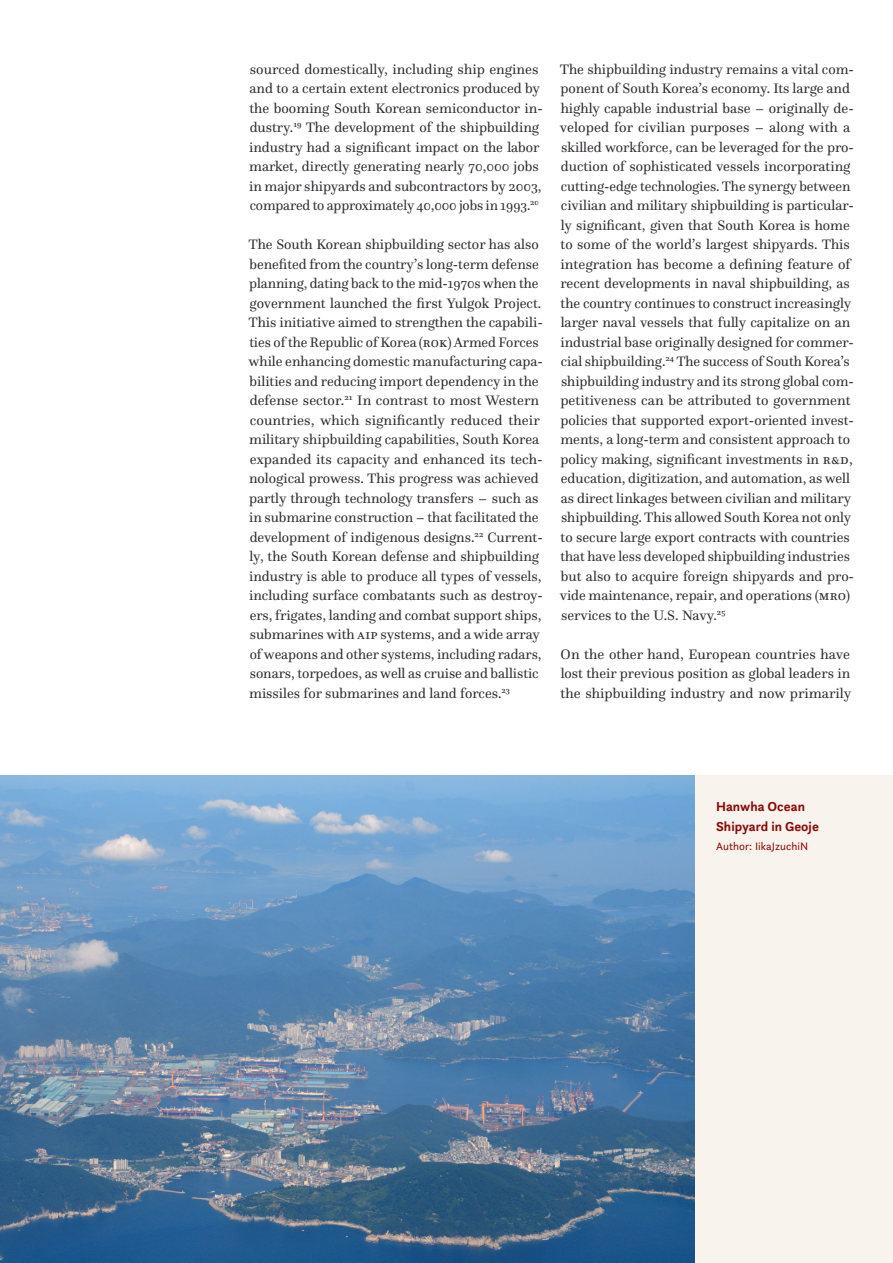
<style>
.page{position:relative;width:893px;height:1263px;background:#fff}
.page>*{position:absolute;margin:0;border:0;box-sizing:border-box;transform-origin:0 0}
.body{font:14.25px/19.5px "Questa";color:#2f2c30}
.caption-foto{font:700 13.5px/19.5px "Questa Sans";letter-spacing:.005em;color:#8b090a}
.infographic-small{font:11.25px "Questa Sans";color:#8b090a}
</style>
<div class="page">
<div style="left:0;top:776px;width:893px;height:487px;background:#f8f3ec"></div>
<img style="left:0;top:776px;width:695px;height:487px">
<p class="body" style="left:249px;top:59px;width:295px">sourced domestically, including ship engines and to a certain extent electronics produced by the booming South Korean semiconductor in&shy;dustry.<sup>19</sup> The development of the shipbuilding industry had a significant impact on the labor market, directly generating nearly 70,000 jobs in major shipyards and subcontractors by 2003, compared to approximately 40,000 jobs in 1993.<sup>20</sup></p>
<p class="body" style="left:249px;top:234px;width:296px">The South Korean shipbuilding sector has also benefited from the country’s long-term defense planning, dating back to the mid-1970s when the government launched the first Yulgok Project.<br>This initiative aimed to strengthen the capabili&shy;ties of the Republic of Korea (ROK) Armed Forces while enhancing domestic manufacturing capa&shy;bilities and reducing import dependency in the defense sector.<sup>21</sup> In contrast to most Western countries, which significantly reduced their military shipbuilding capabilities, South Korea expanded its capacity and enhanced its tech&shy;nological prowess. This progress was achieved partly through technology transfers – such as in submarine construction – that facilitated the development of indigenous designs.<sup>22</sup> Current&shy;ly, the South Korean defense and shipbuilding industry is able to produce all types of vessels, including surface combatants such as destroy&shy;ers, frigates, landing and combat support ships, submarines with AIP systems, and a wide array of weapons and other systems, including radars, sonars, torpedoes, as well as cruise and ballistic missiles for submarines and land forces.<sup>23</sup></p>
<p class="body" style="left:560px;top:59px;width:296px">The shipbuilding industry remains a vital com&shy;ponent of South Korea’s economy. Its large and highly capable industrial base – originally de&shy;veloped for civilian purposes – along with a skilled workforce, can be leveraged for the pro&shy;duction of sophisticated vessels incorporating cutting-edge technologies. The synergy between civilian and military shipbuilding is particular&shy;ly significant, given that South Korea is home to some of the world’s largest shipyards. This integration has become a defining feature of recent developments in naval shipbuilding, as the country continues to construct increasingly larger naval vessels that fully capitalize on an industrial base originally designed for commer&shy;cial shipbuilding.<sup>24</sup> The success of South Korea’s shipbuilding industry and its strong global com&shy;petitiveness can be attributed to government policies that supported export-oriented invest&shy;ments, a long-term and consistent approach to policy making, significant investments in R&amp;D, education, digitization, and automation, as well as direct linkages between civilian and military shipbuilding. This allowed South Korea not only to secure large export contracts with countries that have less developed shipbuilding industries but also to acquire foreign shipyards and pro&shy;vide maintenance, repair, and operations (MRO) services to the U.S. Navy.<sup>25</sup></p>
<p class="body" style="left:561px;top:644px;width:292px;text-align:justify">On the other hand, European countries have lost their previous position as global leaders in the shipbuilding industry and now primarily</p>
<p class="caption-foto" style="left:716px;top:797px;width:104px">Hanwha Ocean<br>Shipyard in Geoje</p>
<p class="infographic-small" style="left:716px;top:839px;width:94px">Author: IikaJzuchiN</p>
</div>
